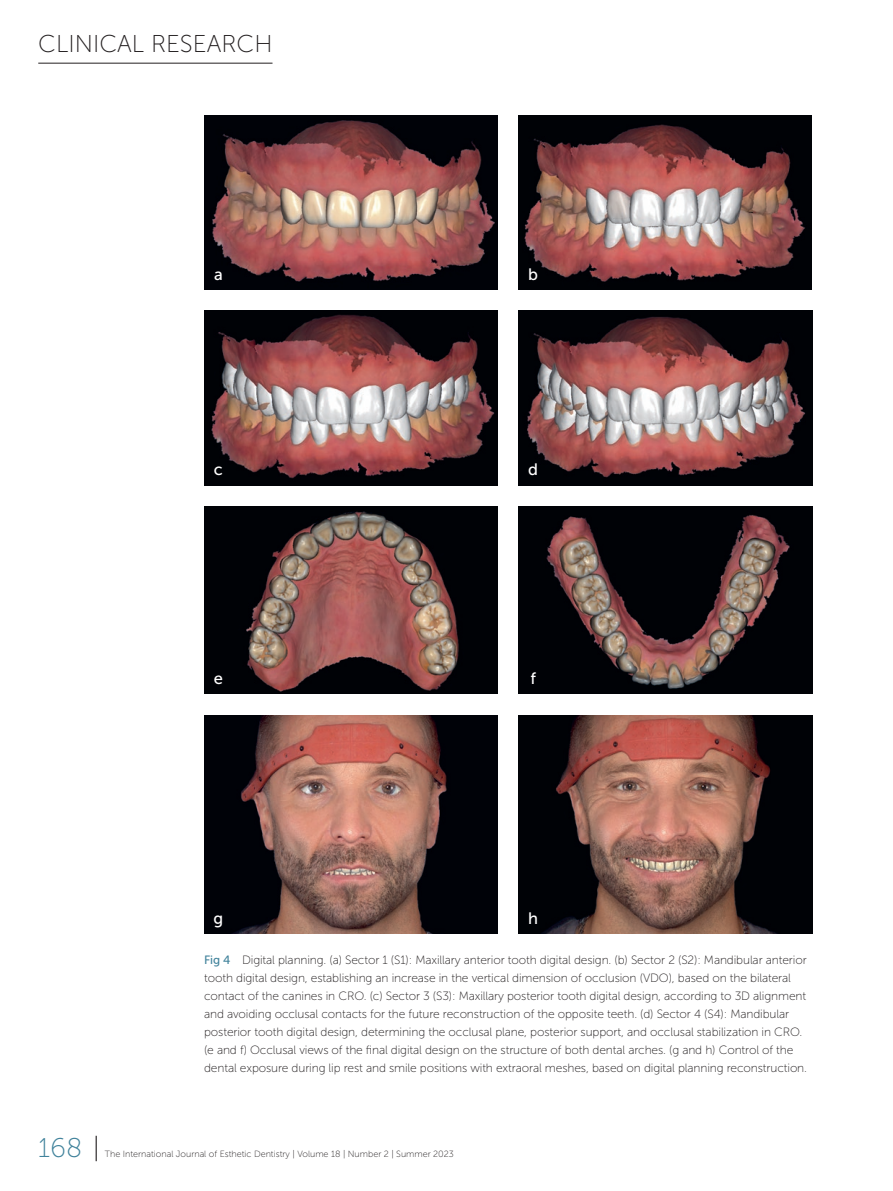
<style>
.page{position:relative;width:893px;height:1191px;background:#fff}
.page>*{position:absolute;margin:0;border:0;box-sizing:border-box;transform-origin:0 0}
.t1{font:27px "Museo Sans 100";color:#40829b}
.t2{font:24.3px "Museo Sans 100";color:#231f20}
.t3{font:16.5px "Museo Sans 500";color:#fff}
.t4{font:12px/18px "Museo Sans 100";letter-spacing:-.01em;color:#231f20}
.t5{font:9px "Museo Sans 100";color:#231f20}
.s1{font-family:"Museo Sans 500";color:#40829b}
.s2{color:#231f20}
</style>
<div class="page">
<hr style="left:38px;top:63px;width:234px;height:1px;background:#231f20">
<img style="left:204px;top:115px;width:293px;height:175px">
<img style="left:519px;top:115px;width:293px;height:175px">
<img style="left:204px;top:311px;width:293px;height:174px">
<img style="left:519px;top:311px;width:293px;height:174px">
<img style="left:204px;top:506px;width:293px;height:187px">
<img style="left:519px;top:506px;width:293px;height:187px">
<img style="left:204px;top:715px;width:293px;height:218px">
<img style="left:519px;top:715px;width:293px;height:218px">
<h2 class="t2" style="left:38px;top:30px;width:43px">Clinic</h2>
<h2 class="t2" style="left:117px;top:30px;width:157px">al Researc h</h2>
<h3 class="t3" style="left:214px;top:265px;width:10px">a</h3>
<h3 class="t3" style="left:528px;top:265px;width:11px">b</h3>
<h3 class="t3" style="left:214px;top:461px;width:11px">c</h3>
<h3 class="t3" style="left:528px;top:461px;width:11px">d</h3>
<h3 class="t3" style="left:214px;top:669px;width:11px">e</h3>
<h3 class="t3" style="left:530px;top:669px;width:7px">f</h3>
<h3 class="t3" style="left:214px;top:909px;width:11px">g</h3>
<h3 class="t3" style="left:528px;top:909px;width:11px">h</h3>
<p class="t4" style="left:204px;top:951px;width:604px"><span class="s1">Fig 4</span> Digital planning. (a) Sector 1 (S1): Maxillary anterior tooth digital design. (b) Sector 2 (S2): Mandibular anterior tooth digital design, establishing an increase in the vertical dimension of occlusion (VDO), based on the bilateral contact of the canines in CRO. (c) Sector 3 (S3): Maxillary posterior tooth digital design, according to 3D alignment and avoiding occlusal contacts for the future reconstruction of the opposite teeth. (d) Sector 4 (S4): Mandibular posterior tooth digital design, determining the occlusal plane, posterior support, and occlusal stabilization in CRO. (e and f) Occlusal views of the final digital design on the structure of both dental arches. (g and h) Control of the dental exposure during lip rest and smile positions with extraoral meshes, based on digital planning reconstruction.</p>
<h1 class="t1" style="left:38px;top:1133px;width:63px">168 <span class="s2">|</span></h1>
<p class="t5" style="left:105px;top:1149px;width:351px">The International Journal of Esthetic Dentistry | Volume 18 | Number 2 | Summer 2023</p>
</div>
